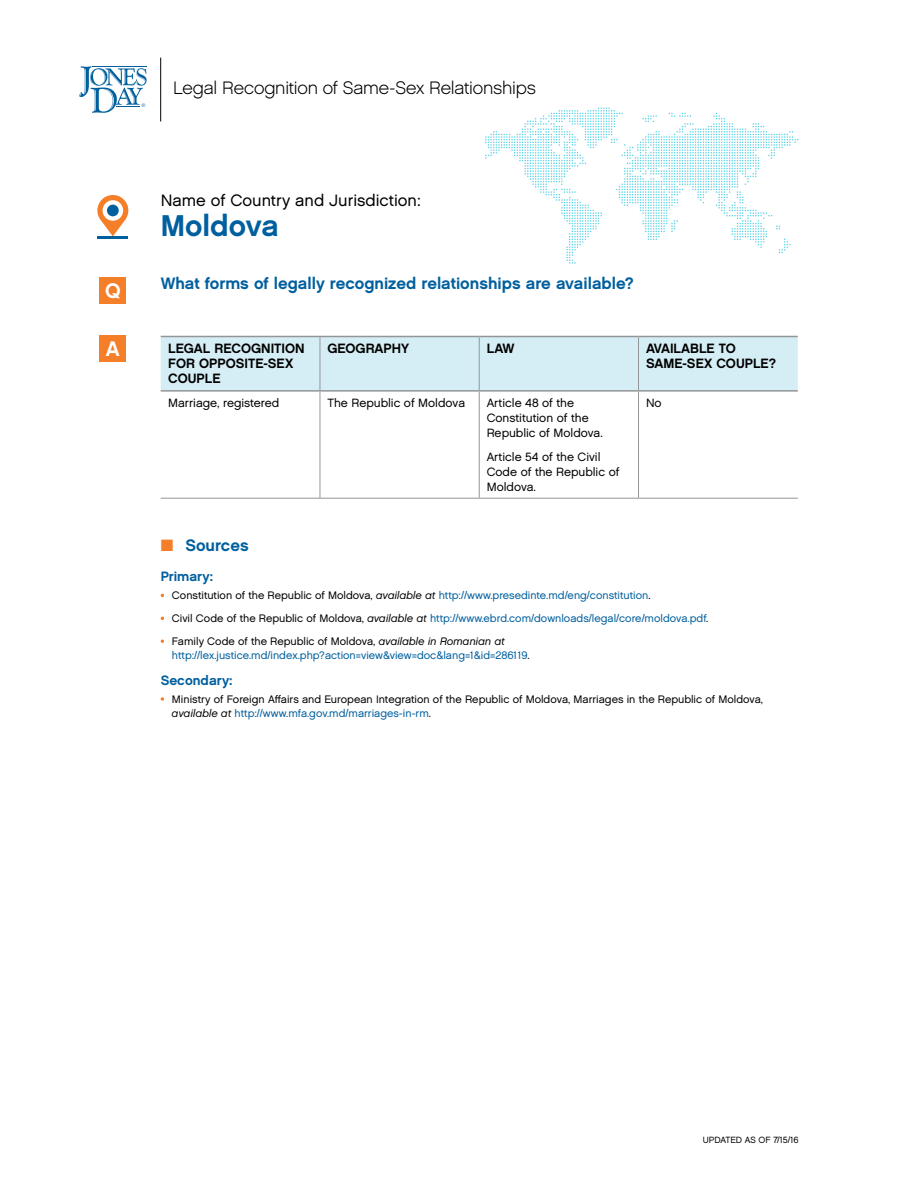
<style>
.page{position:relative;width:918px;height:1188px;background:#fff}
.page>*{position:absolute;margin:0;border:0;box-sizing:border-box;transform-origin:0 0}
.CNTRY{font:30px "Chalet New York Nineteen Sixty";color:#005f9e}
.t1{font:21px "Chalet New York Nineteen Sixty";color:#fff}
.t2{font:18px "Chalet English Channel";letter-spacing:-.01em;color:#000}
.Q{font:16.5px "Chalet New York Nineteen Sixty";color:#005f9e}
.CNTRY-2{font:16.5px "Chalet London Nineteen Sixty";color:#000}
.SRC_Header_Bold_U_LC{font:16.5px "Chalet New York Nineteen Sixty";color:#005f9e}
.TBL_HEAD_B{font:13.5px/15px "Chalet New York Nineteen Sixty";color:#000}
.SRC_Primary_Secondar{font:13.5px "Chalet New York Nineteen Sixty";color:#005f9e}
.TBL_BC{font:12px/15px "Chalet London Nineteen Sixty";color:#000}
.t3{font:10.8px/13.8px "Chalet London Nineteen Sixty";color:#005f9e}
.t4{font:10.8px/13.8px "Chalet London Nineteen Sixty";color:#000}
.t5{font:9px "Chalet London Nineteen Sixty";color:#000}
.s1{color:#f57e29}
.s2{color:#000}
.s3{font-family:"Chalet Oblique London";color:#000}
.s4{font-family:"Chalet Oblique London"}
.s5{color:#005f9e}
</style>
<div class="page">
<div style="left:161px;top:337px;width:637px;height:53px;background:#d5eef5"></div>
<hr style="left:479px;top:337px;width:1px;height:53px;background:#939598">
<hr style="left:479px;top:392px;width:1px;height:106px;background:#939598">
<hr style="left:320px;top:498px;width:159px;height:1px;background:#939598">
<hr style="left:479px;top:498px;width:160px;height:1px;background:#939598">
<hr style="left:320px;top:336px;width:159px;height:1px;background:#939598">
<hr style="left:479px;top:336px;width:160px;height:1px;background:#939598">
<hr style="left:320px;top:390px;width:159px;height:2px;background:#939598">
<hr style="left:479px;top:390px;width:160px;height:2px;background:#939598">
<hr style="left:320px;top:392px;width:1px;height:106px;background:#939598">
<hr style="left:161px;top:498px;width:159px;height:1px;background:#939598">
<hr style="left:638px;top:392px;width:1px;height:106px;background:#939598">
<hr style="left:639px;top:498px;width:159px;height:1px;background:#939598">
<hr style="left:639px;top:336px;width:159px;height:1px;background:#939598">
<hr style="left:639px;top:390px;width:159px;height:2px;background:#939598">
<hr style="left:638px;top:337px;width:1px;height:53px;background:#939598">
<hr style="left:161px;top:336px;width:159px;height:1px;background:#939598">
<hr style="left:161px;top:390px;width:159px;height:2px;background:#939598">
<hr style="left:320px;top:337px;width:1px;height:53px;background:#939598">
<svg style="left:161px;top:697px;width:3px;height:4px"></svg>
<svg style="left:97px;top:195px;width:31px;height:41px"></svg>
<div style="left:103px;top:200px;width:20px;height:21px;background:#fff;border-radius:50%"></div>
<div style="left:107px;top:205px;width:12px;height:11px;background:#005f9e;border-radius:50%"></div>
<hr style="left:97px;top:236px;width:31px;height:3px;background:#005f9e">
<div style="left:100px;top:278px;width:26px;height:26px;background:#f57e29"></div>
<div style="left:100px;top:336px;width:26px;height:26px;background:#f57e29"></div>
<svg style="left:485px;top:107px;width:314px;height:157px"></svg>
<hr style="left:160px;top:58px;width:1px;height:63px;background:#000">
<svg style="left:79px;top:66px;width:68px;height:47px"></svg>
<p class="t1" style="left:105px;top:278px;width:17px">Q</p>
<p class="t1" style="left:106px;top:336px;width:16px">A</p>
<p class="t2" style="left:173px;top:77px;width:364px">Legal Recognition of Same-Sex Relationships</p>
<p class="CNTRY-2" style="left:161px;top:191px;width:262px">Name of Country and Jurisdiction:</p>
<p class="CNTRY" style="left:161px;top:208px;width:120px">Moldova</p>
<p class="Q" style="left:161px;top:273px;width:475px">What forms of legally recognized relationships are available?</p>
<p class="TBL_HEAD_B" style="left:168px;top:341px;width:138px">LEGAL RECOGNITION<br>FOR OPPOSITE-SEX<br>COUPLE</p>
<p class="TBL_HEAD_B" style="left:327px;top:341px;width:83px">GEOGRAPHY</p>
<p class="TBL_HEAD_B" style="left:487px;top:341px;width:29px">LAW</p>
<p class="TBL_HEAD_B" style="left:646px;top:341px;width:132px">AVAILABLE TO<br>SAME-SEX COUPLE?</p>
<p class="TBL_BC" style="left:168px;top:395px;width:113px">Marriage, registered</p>
<p class="TBL_BC" style="left:327px;top:395px;width:139px">The Republic of Moldova</p>
<p class="TBL_BC" style="left:487px;top:395px;width:118px">Article 48 of the<br>Constitution of the<br>Republic of Moldova.</p>
<p class="TBL_BC" style="left:487px;top:449px;width:134px">Article 54 of the Civil<br>Code of the Republic of<br>Moldova.</p>
<p class="TBL_BC" style="left:646px;top:395px;width:17px">No</p>
<p class="SRC_Header_Bold_U_LC" style="left:161px;top:535px;width:89px"><span class="s1">■</span> Sources</p>
<p class="SRC_Primary_Secondar" style="left:161px;top:568px;width:54px">Primary:</p>
<p class="t3" style="left:161px;top:589px;width:491px"><span class="s1">•</span> <span class="s2">Constitution of the Republic of Moldova,</span> <span class="s3">available at</span> http://www.presedinte.md/eng/constitution<span class="s2">.</span></p>
<p class="t3" style="left:161px;top:612px;width:549px"><span class="s1">•</span> <span class="s2">Civil Code of the Republic of Moldova,</span> <span class="s3">available at</span> http://www.ebrd.com/downloads/legal/core/moldova.pdf<span class="s2">.</span></p>
<p class="t3" style="left:172px;top:634px;width:359px;text-indent:-11px"><span class="s1">•</span> <span class="s2">Family Code of the Republic of Moldova,</span> <span class="s3">available in Romanian at </span>http://lex.justice.md/index.php?action=view&amp;view=doc&amp;lang=1&amp;id=286119<span class="s2">.</span></p>
<p class="SRC_Primary_Secondar" style="left:161px;top:672px;width:73px">Secondary:</p>
<p class="t4" style="left:172px;top:692px;width:593px;text-indent:-11px"><span class="s1">•</span> Ministry of Foreign Affairs and European Integration of the Republic of Moldova, Marriages in the Republic of Moldova, <span class="s4">available at</span> <span class="s5">http://www.mfa.gov.md/marriages-in-rm</span>.</p>
<p class="t5" style="left:703px;top:1135px;width:97px">UPDATED AS OF 7/15/16</p>
</div>
